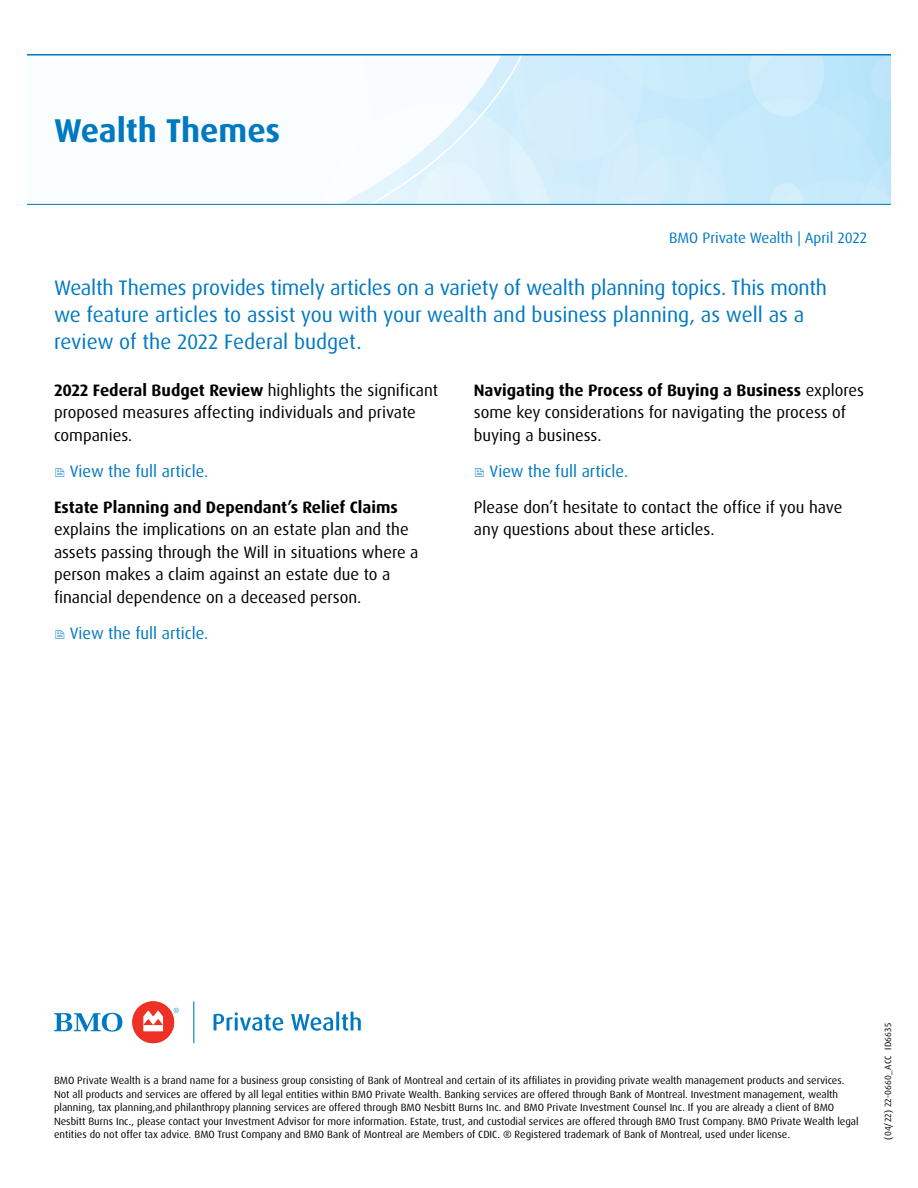
<style>
.page{position:relative;width:918px;height:1188px;background:#fff}
.page>*{position:absolute;margin:0;border:0;box-sizing:border-box;transform-origin:0 0}
.Title_H1{font:700 33px "Dax Pro";letter-spacing:-.005em;color:#0079c1}
.Intro_H2{font:21px/27px "Dax Pro";letter-spacing:-.01em;color:#0079c1}
.Body_P{font:16.5px/22.5px "Dax Pro";color:#000}
.Body_P-2{font:16.5px "Dax Pro";color:#0079c1}
.Intro_H2-2{font:15px "Dax Pro";color:#0079c1}
.Legal{font:10.5px/13.5px "Dax Pro";color:#000}
.t1{font:9px "Dax Pro";letter-spacing:.025em;color:#000}
.s1{font-weight:700}
</style>
<div class="page">
<div style="left:132px;top:1001px;width:42px;height:42px;background:#ee3124;border-radius:50%"></div>
<svg style="left:143px;top:1011px;width:20px;height:20px"></svg>
<svg style="left:214px;top:1012px;width:69px;height:19px"></svg>
<svg style="left:291px;top:1012px;width:70px;height:19px"></svg>
<svg style="left:54px;top:1013px;width:68px;height:19px"></svg>
<svg style="left:174px;top:1008px;width:5px;height:5px"></svg>
<svg style="left:193px;top:1001px;width:1px;height:42px"></svg>
<svg style="left:552px;top:56px;width:339px;height:148px;background:#c8eafb"></svg>
<svg style="left:27px;top:56px;width:525px;height:148px"></svg>
<hr style="left:27px;top:54px;width:864px;height:2px;background:#0079c1">
<hr style="left:27px;top:204px;width:864px;height:1px;background:#0079c1">
<h1 class="Title_H1" style="left:54px;top:109px;width:228px">Wealth Themes</h1>
<h2 class="Intro_H2-2" style="left:669px;top:228px;width:199px">BMO Private Wealth | April 2022</h2>
<h2 class="Intro_H2" style="left:54px;top:274px;width:775px">Wealth Themes provides timely articles on a variety of wealth planning topics. This month we feature articles to assist you with your wealth and business planning, as well as a review of the 2022 Federal budget.</h2>
<p class="Body_P" style="left:54px;top:379px;width:386px"><span class="s1">2022 Federal Budget Review</span> highlights the significant proposed measures affecting individuals and private companies.</p>
<p class="Body_P-2" style="left:70px;top:460px;width:140px">View the full article.</p>
<p class="Body_P" style="left:54px;top:496px;width:366px"><span class="s1">Estate Planning and Dependant’s Relief Claims </span>explains the implications on an estate plan and the assets passing through the Will in situations where a person makes a claim against an estate due to a financial dependence on a deceased person.</p>
<p class="Body_P-2" style="left:70px;top:622px;width:140px">View the full article.</p>
<p class="Body_P" style="left:474px;top:379px;width:392px"><span class="s1">Navigating the Process of Buying a Business</span> explores some key considerations for navigating the process of buying a business.</p>
<p class="Body_P-2" style="left:490px;top:460px;width:140px">View the full article.</p>
<p class="Body_P" style="left:474px;top:496px;width:370px">Please don’t hesitate to contact the office if you have any questions about these articles.</p>
<p class="Legal" style="left:54px;top:1074px;width:806px">BMO Private Wealth is a brand name for a business group consisting of Bank of Montreal and certain of its affiliates in providing private wealth management products and services.<br>Not all products and services are offered by all legal entities within BMO Private Wealth. Banking services are offered through Bank of Montreal. Investment management, wealth planning, tax planning,and philanthropy planning services are offered through BMO Nesbitt Burns Inc. and BMO Private Investment Counsel Inc. If you are already a client of BMO Nesbitt Burns Inc., please contact your Investment Advisor for more information. Estate, trust, and custodial services are offered through BMO Trust Company. BMO Private Wealth legal entities do not offer tax advice. BMO Trust Company and BMO Bank of Montreal are Members of CDIC. ® Registered trademark of Bank of Montreal, used under license.</p>
<p class="t1" style="left:882px;top:1140px;width:118px;rotate:-90deg">(04/22) 22-0660_ACC ID6635</p>
</div>
